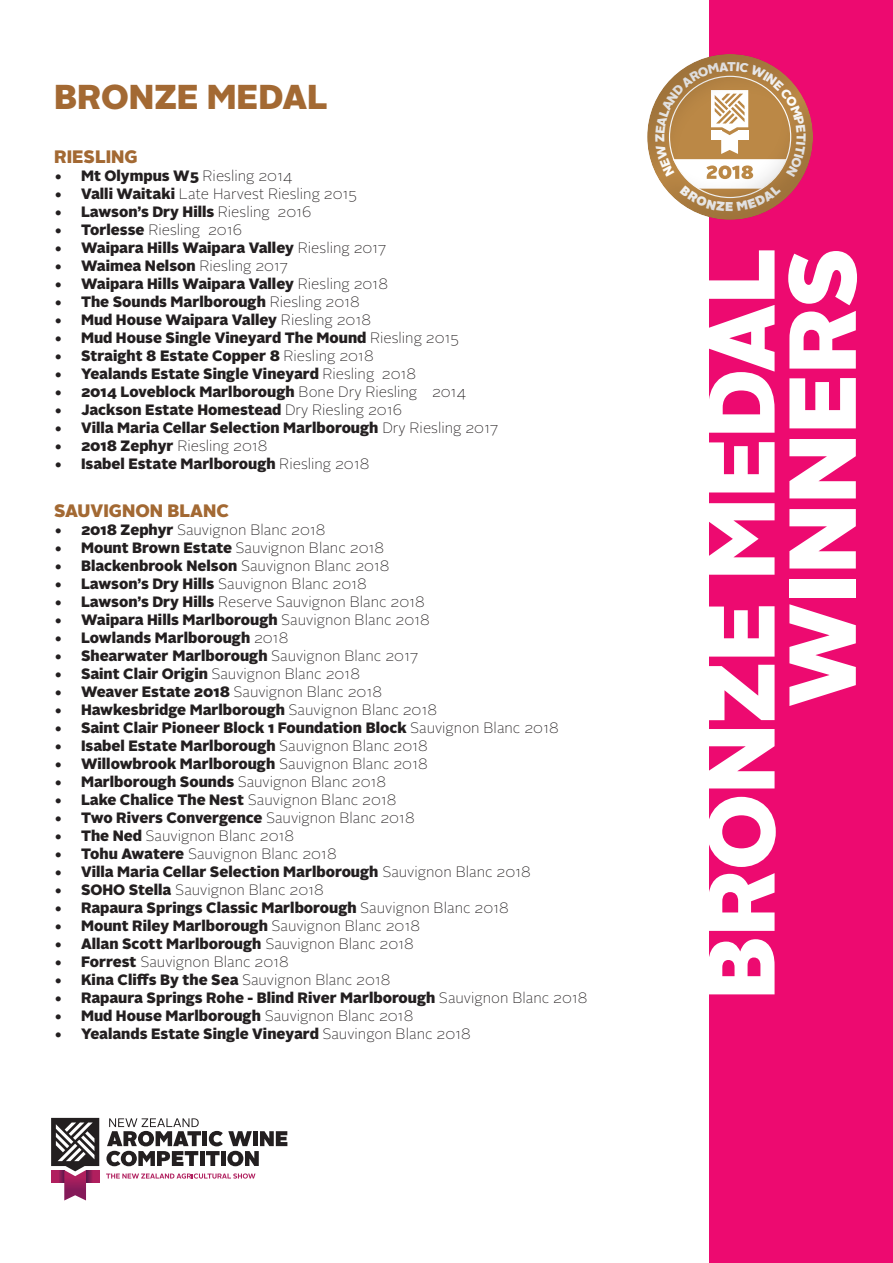
<style>
.page{position:relative;width:893px;height:1263px;background:#fff}
.page>*{position:absolute;margin:0;border:0;box-sizing:border-box;transform-origin:0 0}
.t1{font:900 94.8px/81.3px "Alright Sans";color:#fff;text-align:right}
.t2{font:900 34.5px "Alright Sans";color:#a36933}
.t3{font:900 18px "Alright Sans";color:#a36933}
.t4{font:900 15px "Alright Sans";color:#231f20}
.t5{font:100 15px "Alright Sans";color:#231f20}
.s1{font-weight:100}
.s2{font-weight:900}
</style>
<div class="page">
<div style="left:710px;top:0;width:183px;height:1263px;background:#ed0a70"></div>
<div style="left:645px;top:53px;width:169px;height:169px;background:#231f20;opacity:.18"></div>
<svg style="left:106px;top:1118px;width:181px;height:48px"></svg>
<svg style="left:106px;top:1173px;width:149px;height:5px"></svg>
<svg style="left:51px;top:1118px;width:48px;height:82px"></svg>
<svg style="left:655px;top:62px;width:151px;height:150px"></svg>
<h2 class="t2" style="left:54px;top:72px;width:275px">BRONZE MEDAL</h2>
<p class="t3" style="left:54px;top:144px;width:85px">RIESLING</p>
<p class="t4" style="left:54px;top:165px;width:240px">• Mt Olympus W5 <span class="s1">Riesling 2014</span></p>
<p class="t5" style="left:54px;top:183px;width:304px"><span class="s2">• Valli Waitaki</span> Late Harvest Riesling 2015</p>
<p class="t4" style="left:54px;top:201px;width:259px">• Lawson’s Dry Hills <span class="s1">Riesling 2016</span></p>
<p class="t5" style="left:54px;top:219px;width:190px"><span class="s2">• Torlesse</span> Riesling 2016</p>
<p class="t4" style="left:54px;top:237px;width:334px">• Waipara Hills Waipara Valley <span class="s1">Riesling 2017</span></p>
<p class="t4" style="left:54px;top:255px;width:236px">• Waimea Nelson <span class="s1">Riesling 2017</span></p>
<p class="t4" style="left:54px;top:273px;width:336px">• Waipara Hills Waipara Valley <span class="s1">Riesling 2018</span></p>
<p class="t4" style="left:54px;top:291px;width:307px">• The Sounds Marlborough <span class="s1">Riesling 2018</span></p>
<p class="t4" style="left:54px;top:309px;width:319px">• Mud House Waipara Valley <span class="s1">Riesling 2018</span></p>
<p class="t4" style="left:54px;top:327px;width:406px">• Mud House Single Vineyard The Mound <span class="s1">Riesling 2015</span></p>
<p class="t4" style="left:54px;top:345px;width:321px">• Straight 8 Estate Copper 8 <span class="s1">Riesling 2018</span></p>
<p class="t4" style="left:54px;top:363px;width:364px">• Yealands Estate Single Vineyard <span class="s1">Riesling 2018</span></p>
<p class="t4" style="left:54px;top:381px;width:413px">• 2014 Loveblock Marlborough <span class="s1">Bone Dry Riesling 2014</span></p>
<p class="t4" style="left:54px;top:399px;width:350px">• Jackson Estate Homestead <span class="s1">Dry Riesling 2016</span></p>
<p class="t4" style="left:54px;top:417px;width:446px">• Villa Maria Cellar Selection Marlborough <span class="s1">Dry Riesling 2017</span></p>
<p class="t5" style="left:54px;top:435px;width:215px"><span class="s2">• 2018 Zephyr</span> Riesling 2018</p>
<p class="t4" style="left:54px;top:453px;width:317px">• Isabel Estate Marlborough <span class="s1">Riesling 2018</span></p>
<p class="t3" style="left:54px;top:498px;width:177px">SAUVIGNON BLANC</p>
<p class="t5" style="left:54px;top:519px;width:273px"><span class="s2">• 2018 Zephyr</span> Sauvignon Blanc 2018</p>
<p class="t5" style="left:54px;top:537px;width:332px"><span class="s2">• Mount Brown Estate</span> Sauvignon Blanc 2018</p>
<p class="t4" style="left:54px;top:555px;width:337px">• Blackenbrook Nelson <span class="s1">Sauvignon Blanc 2018</span></p>
<p class="t5" style="left:54px;top:573px;width:314px"><span class="s2">• Lawson’s Dry Hills</span> Sauvignon Blanc 2018</p>
<p class="t5" style="left:54px;top:591px;width:372px"><span class="s2">• Lawson’s Dry Hills</span> Reserve Sauvignon Blanc 2018</p>
<p class="t4" style="left:54px;top:609px;width:377px">• Waipara Hills Marlborough <span class="s1">Sauvignon Blanc 2018</span></p>
<p class="t4" style="left:54px;top:627px;width:236px">• Lowlands Marlborough <span class="s1">2018</span></p>
<p class="t4" style="left:54px;top:645px;width:366px">• Shearwater Marlborough <span class="s1">Sauvignon Blanc 2017</span></p>
<p class="t5" style="left:54px;top:663px;width:308px"><span class="s2">• Saint Clair Origin</span> Sauvignon Blanc 2018</p>
<p class="t5" style="left:54px;top:681px;width:330px"><span class="s2">• Weaver Estate 2018</span> Sauvignon Blanc 2018</p>
<p class="t4" style="left:54px;top:699px;width:385px">• Hawkesbridge Marlborough <span class="s1">Sauvignon Blanc 2018</span></p>
<p class="t4" style="left:54px;top:717px;width:506px">• Saint Clair Pioneer Block 1 Foundation Block <span class="s1">Sauvignon Blanc 2018</span></p>
<p class="t4" style="left:54px;top:735px;width:375px">• Isabel Estate Marlborough <span class="s1">Sauvignon Blanc 2018</span></p>
<p class="t4" style="left:54px;top:753px;width:375px">• Willowbrook Marlborough <span class="s1">Sauvignon Blanc 2018</span></p>
<p class="t4" style="left:54px;top:771px;width:334px">• Marlborough Sounds <span class="s1">Sauvignon Blanc 2018</span></p>
<p class="t4" style="left:54px;top:789px;width:344px">• Lake Chalice The Nest <span class="s1">Sauvignon Blanc 2018</span></p>
<p class="t4" style="left:54px;top:807px;width:362px">• Two Rivers Convergence <span class="s1">Sauvignon Blanc 2018</span></p>
<p class="t5" style="left:54px;top:825px;width:242px"><span class="s2">• The Ned</span> Sauvignon Blanc 2018</p>
<p class="t5" style="left:54px;top:843px;width:284px"><span class="s2">• Tohu Awatere</span> Sauvignon Blanc 2018</p>
<p class="t4" style="left:54px;top:861px;width:478px">• Villa Maria Cellar Selection Marlborough <span class="s1">Sauvignon Blanc 2018</span></p>
<p class="t5" style="left:54px;top:879px;width:271px"><span class="s2">• SOHO Stella</span> Sauvignon Blanc 2018</p>
<p class="t4" style="left:54px;top:897px;width:456px">• Rapaura Springs Classic Marlborough <span class="s1">Sauvignon Blanc 2018</span></p>
<p class="t4" style="left:54px;top:915px;width:368px">• Mount Riley Marlborough <span class="s1">Sauvignon Blanc 2018</span></p>
<p class="t4" style="left:54px;top:933px;width:361px">• Allan Scott Marlborough <span class="s1">Sauvignon Blanc 2018</span></p>
<p class="t5" style="left:54px;top:951px;width:236px"><span class="s2">• Forrest</span> Sauvignon Blanc 2018</p>
<p class="t4" style="left:54px;top:969px;width:338px">• Kina Cliffs By the Sea <span class="s1">Sauvignon Blanc 2018</span></p>
<p class="t4" style="left:54px;top:987px;width:535px">• Rapaura Springs Rohe - Blind River Marlborough <span class="s1">Sauvignon Blanc 2018</span></p>
<p class="t4" style="left:54px;top:1005px;width:361px">• Mud House Marlborough <span class="s1">Sauvignon Blanc 2018</span></p>
<p class="t4" style="left:54px;top:1023px;width:418px">• Yealands Estate Single Vineyard <span class="s1">Sauvingon Blanc 2018</span></p>
<h1 class="t1" style="left:701px;top:1000px;width:754px;rotate:-90deg">BRONZE MEDAL<br>WINNERS</h1>
</div>
